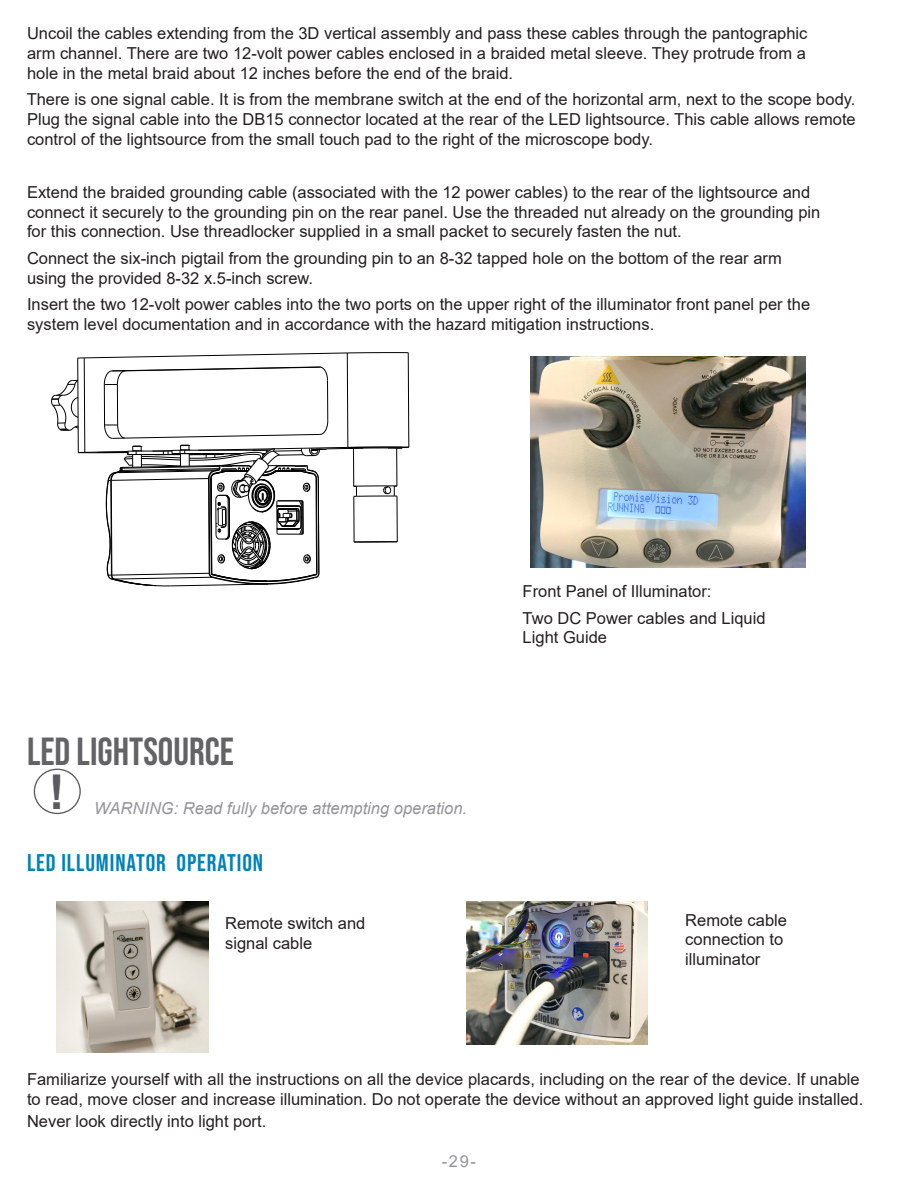
<style>
.page{position:relative;width:918px;height:1188px;background:#fff}
.page>*{position:absolute;margin:0;border:0;box-sizing:border-box;transform-origin:0 0}
.t1{font:700 48px "Arial";color:#5c5c5f}
.Heading{font:39px "Bebas Neue";color:#636366}
.Please_Note{font:24px "Bebas Neue";letter-spacing:.04em;color:#0082bb}
.Body_Text{font:16.5px/19.8px "Arial";color:#231f20}
.Please_Note-2{font:16.5px/19.8px "Arial";color:#231f20}
.Please_Note-3{font:italic 16.5px "Arial";color:#939598}
.t2{font:16.5px "Arial";color:#939598}
</style>
<div class="page">
<img style="left:531px;top:357px;width:275px;height:210px">
<div style="left:34px;top:769px;width:47px;height:45px;border:1px solid #5c5c5f;border-radius:50%"></div>
<img style="left:57px;top:902px;width:151px;height:150px">
<img style="left:467px;top:902px;width:181px;height:143px">
<svg style="left:51px;top:352px;width:358px;height:234px"></svg>
<p class="Body_Text" style="left:27px;top:23px;width:782px;text-align:justify">Uncoil the cables extending from the 3D vertical assembly and pass these cables through the pantographic arm channel. There are two 12-volt power cables enclosed in a braided metal sleeve. They protrude from a hole in the metal braid about 12 inches before the end of the braid.</p>
<p class="Body_Text" style="left:27px;top:89px;width:831px;text-align:justify">There is one signal cable. It is from the membrane switch at the end of the horizontal arm, next to the scope body.<br>Plug the signal cable into the DB15 connector located at the rear of the LED lightsource. This cable allows remote control of the lightsource from the small touch pad to the right of the microscope body.</p>
<p class="Body_Text" style="left:27px;top:182px;width:795px">Extend the braided grounding cable (associated with the 12 power cables) to the rear of the lightsource and connect it securely to the grounding pin on the rear panel. Use the threaded nut already on the grounding pin for this connection. Use threadlocker supplied in a small packet to securely fasten the nut.</p>
<p class="Body_Text" style="left:27px;top:248px;width:756px">Connect the six-inch pigtail from the grounding pin to an 8-32 tapped hole on the bottom of the rear arm using the provided 8-32 x.5-inch screw.</p>
<p class="Body_Text" style="left:27px;top:295px;width:785px">Insert the two 12-volt power cables into the two ports on the upper right of the illuminator front panel per the system level documentation and in accordance with the hazard mitigation instructions.</p>
<p class="Heading" style="left:27px;top:730px;width:208px">LED LIGHTSOURCE</p>
<p class="t1" style="left:49px;top:758px;width:17px">!</p>
<p class="Please_Note-3" style="left:94px;top:798px;width:374px">WARNING: Read fully before attempting operation.</p>
<p class="Please_Note" style="left:27px;top:849px;width:238px">LED ILLUMINATOR OPERATION</p>
<p class="Body_Text" style="left:225px;top:913px;width:142px">Remote switch and signal cable</p>
<p class="Body_Text" style="left:523px;top:581px;width:190px">Front Panel of Illuminator:</p>
<p class="Body_Text" style="left:523px;top:608px;width:245px">Two DC Power cables and Liquid<br>Light Guide</p>
<p class="Body_Text" style="left:685px;top:910px;width:103px">Remote cable connection to illuminator</p>
<p class="Please_Note-2" style="left:27px;top:1069px;width:838px">Familiarize yourself with all the instructions on all the device placards, including on the rear of the device. If unable to read, move closer and increase illumination. Do not operate the device without an approved light guide installed.</p>
<p class="Please_Note-2" style="left:27px;top:1112px;width:241px">Never look directly into light port.</p>
<p class="t2" style="left:442px;top:1150px;width:36px">-29-</p>
</div>
